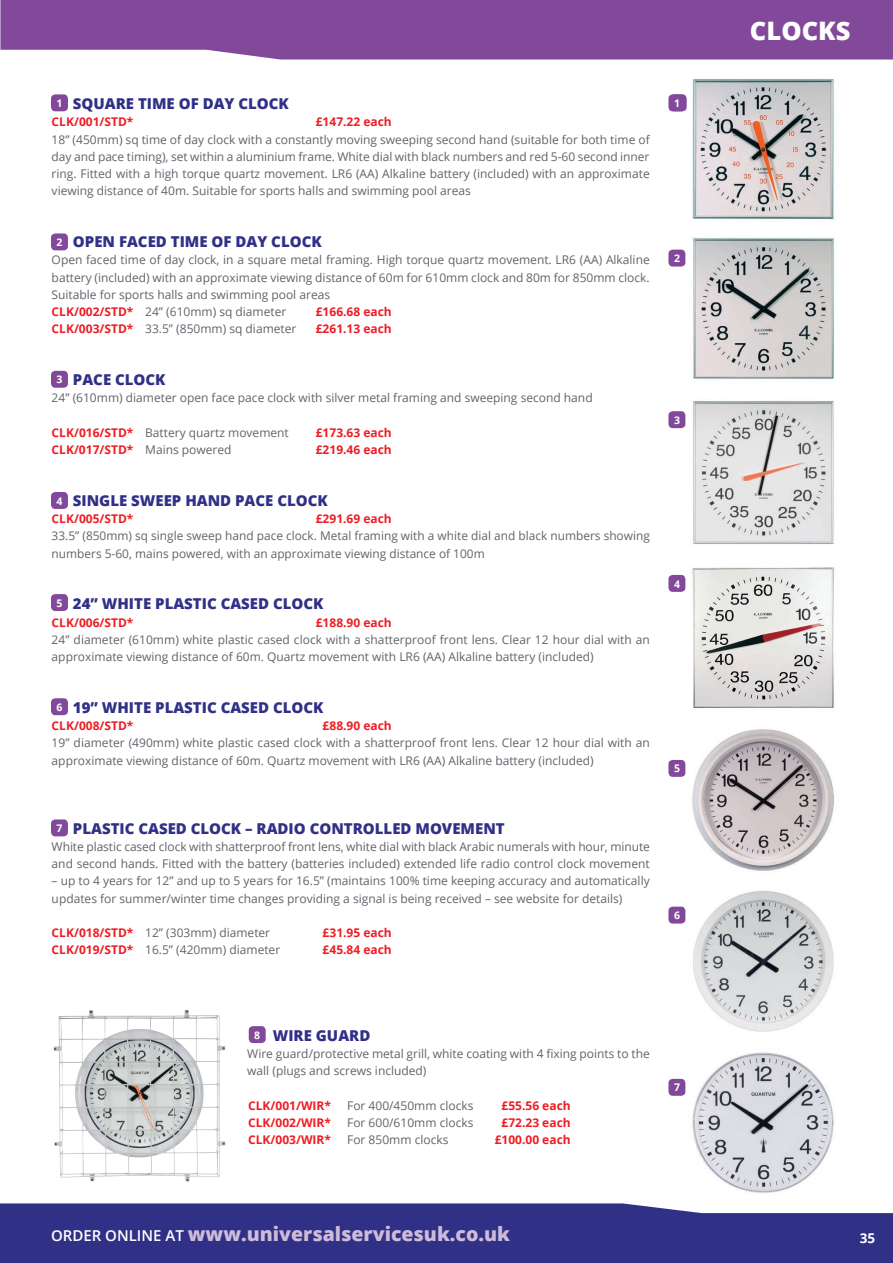
<style>
.page{position:relative;width:893px;height:1263px;background:#fff}
.page>*{position:absolute;margin:0;border:0;box-sizing:border-box;transform-origin:0 0}
.t1{font:800 25.5px "Open Sans";color:#fff}
.t2{font:800 19.5px "Open Sans";color:#cdbcd9}
.t3{font:800 15px "Open Sans";color:#303087}
.t4{font:700 13.5px "Open Sans";color:#fff}
.t5{font:12px/17.2px "Open Sans";color:#62636c}
.t6{font:700 12px "Open Sans";color:#ee1d23}
.t7{font:700 10.5px "Open Sans";color:#fff}
.s1{font-weight:700;color:#ee1d23}
.s2{font-weight:400;color:#62636c}
.s3{font-weight:600;font-size:15px;color:#fff}
</style>
<div class="page">
<div style="left:0;top:0;width:893px;height:60px;background:#82499a"></div>
<div style="left:0;top:1203px;width:893px;height:60px;background:#303087"></div>
<img style="left:686px;top:79px;width:148px;height:141px">
<img style="left:682px;top:237px;width:153px;height:143px">
<img style="left:684px;top:401px;width:150px;height:143px">
<img style="left:692px;top:567px;width:142px;height:142px">
<img style="left:692px;top:729px;width:142px;height:142px">
<img style="left:682px;top:891px;width:152px;height:141px">
<img style="left:682px;top:1052px;width:164px;height:152px">
<img style="left:54px;top:1010px;width:172px;height:172px">
<div style="left:51px;top:94px;width:17px;height:17px;background:#82499a;border-radius:4px"></div>
<div style="left:670px;top:94px;width:17px;height:17px;background:#82499a;border-radius:4px"></div>
<div style="left:668px;top:94px;width:17px;height:17px;background:#82499a;border-radius:4px"></div>
<div style="left:668px;top:250px;width:17px;height:17px;background:#82499a;border-radius:4px"></div>
<div style="left:668px;top:411px;width:17px;height:17px;background:#82499a;border-radius:4px"></div>
<div style="left:668px;top:575px;width:17px;height:17px;background:#82499a;border-radius:4px"></div>
<div style="left:668px;top:760px;width:17px;height:17px;background:#82499a;border-radius:4px"></div>
<div style="left:668px;top:907px;width:17px;height:16px;background:#82499a;border-radius:4px"></div>
<div style="left:668px;top:1079px;width:17px;height:17px;background:#82499a;border-radius:4px"></div>
<div style="left:51px;top:233px;width:17px;height:17px;background:#82499a;border-radius:4px"></div>
<div style="left:51px;top:371px;width:17px;height:17px;background:#82499a;border-radius:4px"></div>
<div style="left:51px;top:492px;width:17px;height:17px;background:#82499a;border-radius:4px"></div>
<div style="left:51px;top:594px;width:17px;height:17px;background:#82499a;border-radius:4px"></div>
<div style="left:51px;top:698px;width:17px;height:17px;background:#82499a;border-radius:4px"></div>
<div style="left:51px;top:819px;width:17px;height:17px;background:#82499a;border-radius:4px"></div>
<div style="left:249px;top:1026px;width:17px;height:17px;background:#82499a;border-radius:4px"></div>
<p class="t3" style="left:73px;top:92px;width:218px">SQUARE TIME OF DAY CLOCK</p>
<p class="t6" style="left:52px;top:113px;width:83px">CLK/001/STD*</p>
<p class="t6" style="left:316px;top:113px;width:78px">£147.22 each</p>
<p class="t5" style="left:52px;top:130px;width:600px;text-align:justify">18” (450mm) sq time of day clock with a constantly moving sweeping second hand (suitable for both time of day and pace timing), set within a aluminium frame. White dial with black numbers and red 5-60 second inner ring. Fitted with a high torque quartz movement. LR6 (AA) Alkaline battery (included) with an approximate viewing distance of 40m. Suitable for sports halls and swimming pool areas</p>
<p class="t3" style="left:73px;top:230px;width:250px">OPEN FACED TIME OF DAY CLOCK</p>
<p class="t5" style="left:52px;top:251px;width:600px">Open faced time of day clock, in a square metal framing. High torque quartz movement. LR6 (AA) Alkaline battery (included) with an approximate viewing distance of 60m for 610mm clock and 80m for 850mm clock.<br>Suitable for sports halls and swimming pool areas<br><span class="s1">CLK/002/STD*</span> 24” (610mm) sq diameter</p>
<p class="t7" style="left:57px;top:96px;width:7px">1</p>
<p class="t7" style="left:674px;top:96px;width:9px">11</p>
<p class="t7" style="left:57px;top:235px;width:7px">2</p>
<p class="t7" style="left:674px;top:251px;width:7px">2</p>
<p class="t6" style="left:316px;top:303px;width:78px">£166.68 each</p>
<p class="t5" style="left:52px;top:320px;width:246px"><span class="s1">CLK/003/STD*</span> 33.5” (850mm) sq diameter</p>
<p class="t6" style="left:316px;top:320px;width:78px">£261.13 each</p>
<p class="t3" style="left:73px;top:368px;width:94px">PACE CLOCK</p>
<p class="t5" style="left:52px;top:389px;width:542px">24” (610mm) diameter open face pace clock with silver metal framing and sweeping second hand</p>
<p class="t5" style="left:52px;top:424px;width:239px"><span class="s1">CLK/016/STD*</span> Battery quartz movement</p>
<p class="t6" style="left:316px;top:424px;width:78px">£173.63 each</p>
<p class="t6" style="left:52px;top:441px;width:181px">CLK/017/STD* <span class="s2">Mains powered</span></p>
<p class="t6" style="left:316px;top:441px;width:78px">£219.46 each</p>
<p class="t3" style="left:73px;top:489px;width:256px">SINGLE SWEEP HAND PACE CLOCK</p>
<p class="t6" style="left:52px;top:510px;width:83px">CLK/005/STD*</p>
<p class="t6" style="left:316px;top:510px;width:78px">£291.69 each</p>
<p class="t5" style="left:52px;top:527px;width:600px">33.5” (850mm) sq single sweep hand pace clock. Metal framing with a white dial and black numbers showing numbers 5-60, mains powered, with an approximate viewing distance of 100m</p>
<p class="t3" style="left:73px;top:592px;width:252px">24” WHITE PLASTIC CASED CLOCK</p>
<p class="t6" style="left:52px;top:614px;width:83px">CLK/006/STD*</p>
<p class="t6" style="left:316px;top:614px;width:78px">£188.90 each</p>
<p class="t5" style="left:52px;top:630px;width:600px">24” diameter (610mm) white plastic cased clock with a shatterproof front lens. Clear 12 hour dial with an approximate viewing distance of 60m. Quartz movement with LR6 (AA) Alkaline battery (included)</p>
<p class="t3" style="left:73px;top:696px;width:252px">19” WHITE PLASTIC CASED CLOCK</p>
<p class="t6" style="left:52px;top:717px;width:83px">CLK/008/STD*</p>
<p class="t6" style="left:323px;top:717px;width:71px">£88.90 each</p>
<p class="t5" style="left:52px;top:734px;width:600px">19” diameter (490mm) white plastic cased clock with a shatterproof front lens. Clear 12 hour dial with an approximate viewing distance of 60m. Quartz movement with LR6 (AA) Alkaline battery (included)</p>
<p class="t7" style="left:57px;top:372px;width:7px">3</p>
<p class="t7" style="left:57px;top:493px;width:7px">4</p>
<p class="t7" style="left:57px;top:595px;width:7px">5</p>
<p class="t7" style="left:57px;top:700px;width:7px">6</p>
<p class="t3" style="left:73px;top:817px;width:433px">PLASTIC CASED CLOCK – RADIO CONTROLLED MOVEMENT</p>
<p class="t5" style="left:52px;top:838px;width:600px">White plastic cased clock with shatterproof front lens, white dial with black Arabic numerals with hour, minute and second hands. Fitted with the battery (batteries included) extended life radio control clock movement</p>
<p class="t5" style="left:52px;top:872px;width:600px">– up to 4 years for 12” and up to 5 years for 16.5” (maintains 100% time keeping accuracy and automatically updates for summer/winter time changes providing a signal is being received – see website for details)</p>
<p class="t5" style="left:52px;top:924px;width:220px"><span class="s1">CLK/018/STD*</span> 12” (303mm) diameter</p>
<p class="t6" style="left:323px;top:924px;width:71px">£31.95 each</p>
<p class="t5" style="left:52px;top:941px;width:230px"><span class="s1">CLK/019/STD*</span> 16.5” (420mm) diameter</p>
<p class="t6" style="left:323px;top:941px;width:71px">£45.84 each</p>
<p class="t7" style="left:57px;top:821px;width:7px">7</p>
<p class="t7" style="left:674px;top:413px;width:7px">3</p>
<p class="t7" style="left:674px;top:576px;width:7px">4</p>
<p class="t7" style="left:674px;top:761px;width:7px">5</p>
<p class="t7" style="left:674px;top:908px;width:7px">6</p>
<p class="t3" style="left:273px;top:1024px;width:99px">WIRE GUARD</p>
<p class="t5" style="left:247px;top:1045px;width:404px">Wire guard/protective metal grill, white coating with 4 fixing points to the wall (plugs and screws included)</p>
<p class="t6" style="left:248px;top:1097px;width:84px">CLK/001/WIR*</p>
<p class="t5" style="left:347px;top:1096px;width:128px">For 400/450mm clocks</p>
<p class="t6" style="left:501px;top:1097px;width:71px">£55.56 each</p>
<p class="t6" style="left:248px;top:1114px;width:84px">CLK/002/WIR*</p>
<p class="t5" style="left:347px;top:1113px;width:128px">For 600/610mm clocks</p>
<p class="t6" style="left:501px;top:1114px;width:71px">£72.23 each</p>
<p class="t6" style="left:248px;top:1131px;width:84px">CLK/003/WIR*</p>
<p class="t5" style="left:347px;top:1131px;width:103px">For 850mm clocks</p>
<p class="t6" style="left:495px;top:1131px;width:78px">£100.00 each</p>
<p class="t7" style="left:254px;top:1027px;width:7px">8</p>
<p class="t7" style="left:674px;top:1080px;width:7px">7</p>
<h2 class="t2" style="left:51px;top:1219px;width:460px"><span class="s3">ORDER ONLINE AT</span> www.universalservicesuk.co.uk</h2>
<h1 class="t1" style="left:750px;top:11px;width:102px">CLOCKS</h1>
<p class="t4" style="left:860px;top:1228px;width:17px">35</p>
</div>
